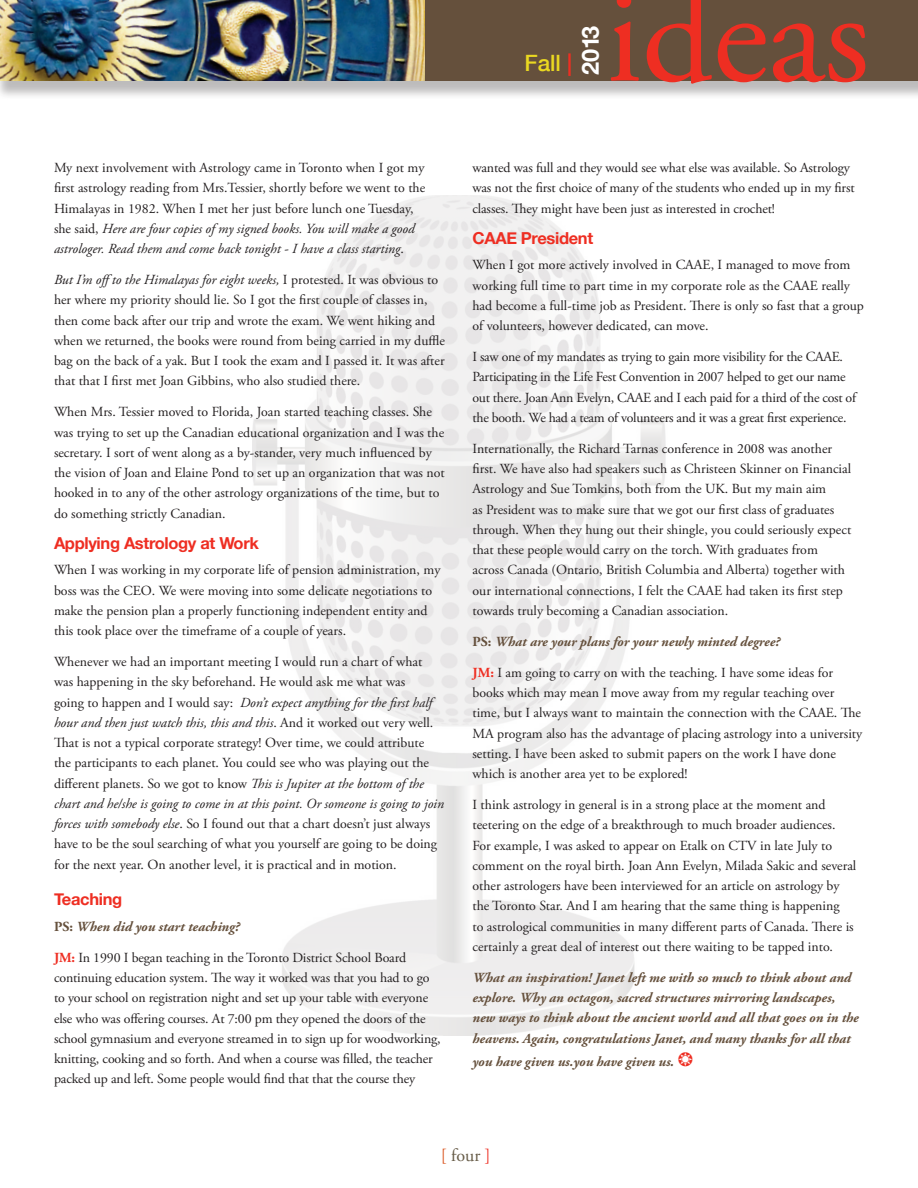
<style>
.page{position:relative;width:918px;height:1188px;background:#fff}
.page>*{position:absolute;margin:0;border:0;box-sizing:border-box;transform-origin:0 0}
.t1{font:139.5px "Adobe Garamond Pro";color:#ee2e22}
.t2{font:700 23.55px "Helvetica Neue";color:#fff}
.t3{font:500 22.5px "Helvetica Neue";color:#ead821}
.t4{font:18px "Adobe Garamond Pro";color:#685d49}
.t5{font:700 16.5px "Helvetica Neue";letter-spacing:-.02em;color:#ee2e22}
.t6{font:13.8px/20.2px "Adobe Garamond Pro";color:#231f20}
.t7{font:italic 700 13.8px/20.2px "Adobe Garamond Pro";color:#65503c}
.t8{font:13.8px/20.2px "Adobe Garamond Pro";letter-spacing:-.02em;color:#231f20}
.s1{color:#ee2e22}
.s2{font-style:italic}
.s3{font-style:normal}
.s4{font-weight:700;color:#ee2e22}
.s5{color:#d9531c}
</style>
<div class="page">
<div style="left:0;top:0;width:918px;height:100px;background:#231f20;opacity:.3"></div>
<div style="left:0;top:0;width:918px;height:81px;background:#65503c"></div>
<img style="left:0;top:0;width:424px;height:81px">
<img style="left:253px;top:196px;width:413px;height:839px">
<h3 class="t3" style="left:524px;top:49px;width:49px">Fall <span class="s1">|</span></h3>
<h2 class="t2" style="left:576px;top:75px;width:51px;rotate:-90deg">2013</h2>
<h1 class="t1" style="left:606px;top:-48px;width:265px">ideas</h1>
<p class="t6" style="left:54px;top:158px;width:373px">My next involvement with Astrology came in Toronto when I got my first astrology reading from Mrs.Tessier, shortly before we went to the Himalayas in 1982. When I met her just before lunch one Tuesday, she said, <span class="s2">Here are four copies of my signed books. You will make a good astrologer. Read them and come back tonight - I have a class starting</span>.</p>
<p class="t6" style="left:54px;top:270px;width:392px"><span class="s2">But I’m offto the Himalayas for eight weeks,</span> I protested. It was obvious to her where my priority should lie. So I got the first couple of classes in, then come back after our trip and wrote the exam. We went hiking and when we returned, the books were round from being carried in my duffle bag on the back of a yak. But I took the exam and I passed it. It was after that that I first met Joan Gibbins, who also studied there.</p>
<p class="t6" style="left:54px;top:402px;width:392px">When Mrs. Tessier moved to Florida, Joan started teaching classes. She was trying to set up the Canadian educational organization and I was the secretary. I sort of went along as a by-stander, very much influenced by the vision of Joan and Elaine Pond to set up an organization that was not hooked in to any of the other astrology organizations of the time, but to do something strictly Canadian.</p>
<p class="t5" style="left:54px;top:533px;width:206px">Applying Astrology at Work</p>
<p class="t6" style="left:54px;top:560px;width:388px">When I was working in my corporate life of pension administration, my boss was the CEO. We were moving into some delicate negotiations to make the pension plan a properly functioning independent entity and this took place over the timeframe of a couple of years.</p>
<p class="t6" style="left:54px;top:652px;width:392px">Whenever we had an important meeting I would run a chart of what was happening in the sky beforehand. He would ask me what was<br>going to happen and I would say: <span class="s2">Don’t expect anything for the first half hour and then just watch this, this and this</span>. And it worked out very well.<br>That is not a typical corporate strategy! Over time, we could attribute the participants to each planet. You could see who was playing out the different planets. So we got to know <span class="s2">This is Jupiter at the bottom of the chart and he/she is going to come in at this point. Or someone is going to join forces with somebody else</span>. So I found out that a chart doesn’t just always have to be the soul searching of what you yourself are going to be doing for the next year. On another level, it is practical and in motion.</p>
<p class="t5" style="left:54px;top:889px;width:70px">Teaching</p>
<p class="t7" style="left:54px;top:917px;width:187px"><span class="s3">PS:</span> When did you start teaching?</p>
<p class="t6" style="left:54px;top:948px;width:388px"><span class="s4">JM:</span> In 1990 I began teaching in the Toronto District School Board continuing education system. The way it worked was that you had to go to your school on registration night and set up your table with everyone else who was offering courses. At 7:00 pm they opened the doors of the school gymnasium and everyone streamed in to sign up for woodworking, knitting, cooking and so forth. And when a course was filled, the teacher packed up and left. Some people would find that that the course they</p>
<p class="t6" style="left:472px;top:158px;width:384px">wanted was full and they would see what else was available. So Astrology was not the first choice of many of the students who ended up in my first classes. They might have been just as interested in crochet!</p>
<p class="t5" style="left:472px;top:228px;width:122px">CAAE President</p>
<p class="t6" style="left:472px;top:255px;width:393px">When I got more actively involved in CAAE, I managed to move from working full time to part time in my corporate role as the CAAE really had become a full-time job as President. There is only so fast that a group of volunteers, however dedicated, can move.</p>
<p class="t8" style="left:472px;top:347px;width:385px">I saw one of my mandates as trying to gain more visibility for the CAAE.<br>Participating in the Life Fest Convention in 2007 helped to get our name out there. Joan Ann Evelyn, CAAE and I each paid for a third of the cost of the booth. We had a team of volunteers and it was a great first experience.</p>
<p class="t6" style="left:472px;top:439px;width:380px">Internationally, the Richard Tarnas conference in 2008 was another first. We have also had speakers such as Christeen Skinner on Financial Astrology and Sue Tomkins, both from the UK. But my main aim<br>as President was to make sure that we got our first class of graduates through. When they hung out their shingle, you could seriously expect that these people would carry on the torch. With graduates from across Canada (Ontario, British Columbia and Alberta) together with our international connections, I felt the CAAE had taken its first step towards truly becoming a Canadian association.</p>
<p class="t7" style="left:472px;top:632px;width:309px"><span class="s3">PS:</span> What are your plans for your newly minted degree?</p>
<p class="t6" style="left:472px;top:663px;width:391px"><span class="s4">JM:</span> I am going to carry on with the teaching. I have some ideas for books which may mean I move away from my regular teaching over time, but I always want to maintain the connection with the CAAE. The MA program also has the advantage of placing astrology into a university setting. I have been asked to submit papers on the work I have done which is another area yet to be explored!</p>
<p class="t6" style="left:472px;top:795px;width:385px">I think astrology in general is in a strong place at the moment and teetering on the edge of a breakthrough to much broader audiences.<br>For example, I was asked to appear on Etalk on CTV in late July to comment on the royal birth. Joan Ann Evelyn, Milada Sakic and several other astrologers have been interviewed for an article on astrology by the Toronto Star. And I am hearing that the same thing is happening<br>to astrological communities in many different parts of Canada. There is certainly a great deal of interest out there waiting to be tapped into.</p>
<p class="t7" style="left:472px;top:968px;width:388px">What an inspiration! Janet left me with so much to think about and explore. Why an octagon, sacred structures mirroring landscapes, new ways to think about the ancient world and all that goes on in the heavens. Again, congratulations Janet, and many thanks for all that</p>
<p class="t7" style="left:472px;top:1052px;width:203px">you have given us.you have given us.</p>
<h3 class="t4" style="left:441px;top:1144px;width:51px"><span class="s5">[</span> four <span class="s1">]</span></h3>
</div>
